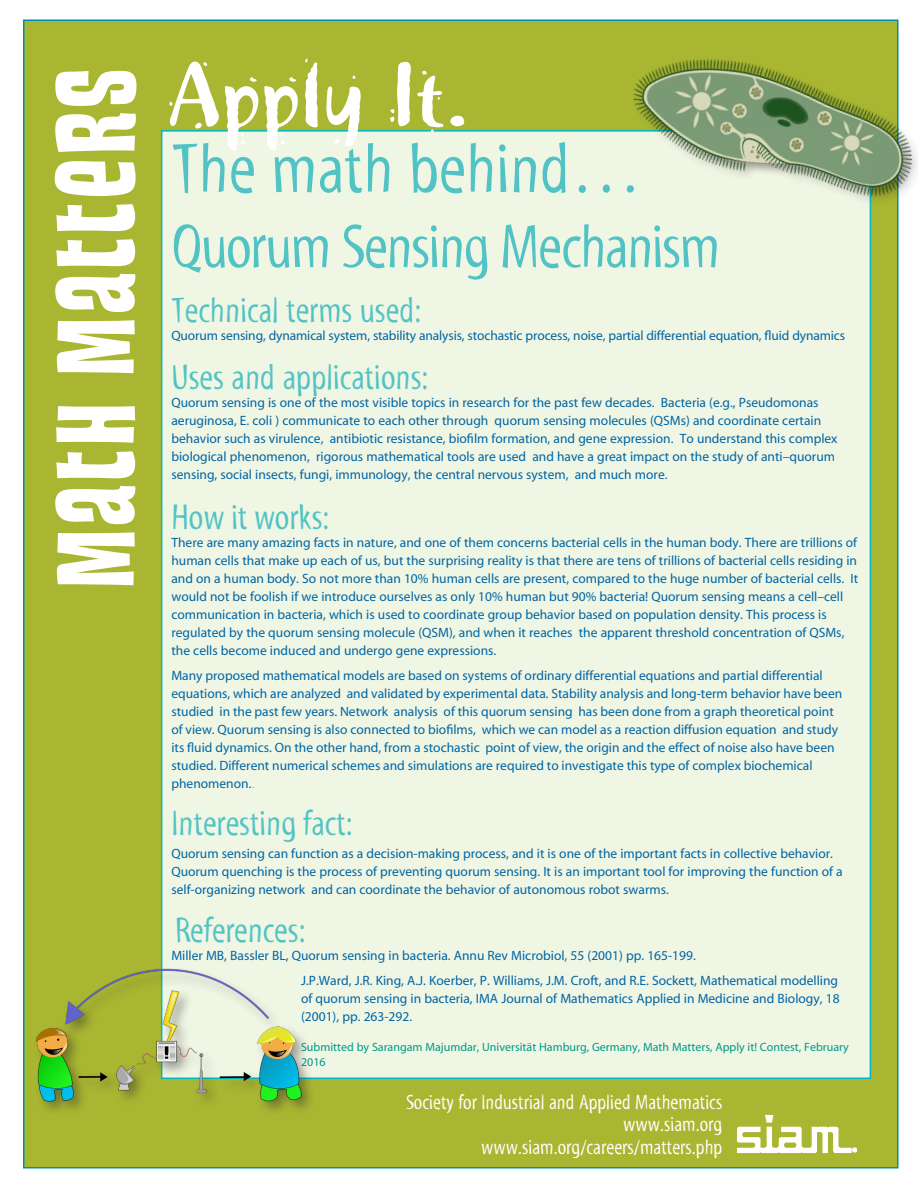
<style>
.page{position:relative;width:918px;height:1188px;background:#fff}
.page>*{position:absolute;margin:0;border:0;box-sizing:border-box;transform-origin:0 0}
.t1{font:108px "House Movements PI Custom";letter-spacing:.05em;color:#fff}
.t2{font:90px "Khaki Std 2";color:#fff}
.t3{font:72px "Myriad Tilt";color:#52c3c4}
.t4{font:63px "Myriad Tilt";letter-spacing:-.025em;color:#52c3c4}
.t5{font:36px "Myriad Tilt";color:#52c3c4}
.t6{font:21px/22.5px "Myriad Tilt";color:#fff;text-align:right}
.t7{font:13.5px/18px "Myriad";color:#0065a4}
.t8{font:12px/15px "Myriad";color:#098}
.s1{font-family:"Frugal Sans Light DTC";color:#7498ce}
</style>
<div class="page">
<div style="left:24px;top:20px;width:874px;height:1148px;background:#a9b632"></div>
<div style="left:162px;top:131px;width:708px;height:947px;background:#f0f6e4"></div>
<div style="left:32px;top:966px;width:284px;height:151px;background:#231f20;opacity:.42"></div>
<img style="left:32px;top:968px;width:269px;height:136px">
<svg style="left:737px;top:1115px;width:120px;height:38px"></svg>
<img style="left:614px;top:19px;width:304px;height:221px">
<h1 class="t1" style="left:33px;top:587px;width:519px;rotate:-90deg">Math Matters</h1>
<h2 class="t2" style="left:167px;top:42px;width:304px">Apply It.</h2>
<h3 class="t3" style="left:172px;top:129px;width:472px">The math behind…</h3>
<h3 class="t4" style="left:172px;top:212px;width:550px">Quorum Sensing Mechanism</h3>
<h3 class="t5" style="left:171px;top:290px;width:251px">Technical terms used:</h3>
<p class="t7" style="left:171px;top:327px;width:675px">Quorum sensing, dynamical system, stability analysis, stochastic process, noise, partial differential equation, fluid dynamics</p>
<h3 class="t5" style="left:171px;top:358px;width:258px">Uses and applications:</h3>
<p class="t7" style="left:171px;top:395px;width:668px">Quorum sensing is one of the most visible topics in research for the past few decades. Bacteria (e.g., Pseudomonas aeruginosa, E. coli ) communicate to each other through quorum sensing molecules (QSMs) and coordinate certain behavior such as virulence, antibiotic resistance, biofilm formation, and gene expression. To understand this complex biological phenomenon, rigorous mathematical tools are used and have a great impact on the study of anti–quorum sensing, social insects, fungi, immunology, the central nervous system, and much more.</p>
<h3 class="t5" style="left:171px;top:498px;width:159px">How it works:</h3>
<p class="t7" style="left:171px;top:534px;width:688px">There are many amazing facts in nature, and one of them concerns bacterial cells in the human body. There are trillions of human cells that make up each of us, but the surprising reality is that there are tens of trillions of bacterial cells residing in and on a human body. So not more than 10% human cells are present, compared to the huge number of bacterial cells. It would not be foolish if we introduce ourselves as only 10% human but 90% bacteria! Quorum sensing means a cell–cell communication in bacteria, which is used to coordinate group behavior based on population density. This process is regulated by the quorum sensing molecule (QSM), and when it reaches the apparent threshold concentration of QSMs, the cells become induced and undergo gene expressions.</p>
<p class="t7" style="left:171px;top:667px;width:672px">Many proposed mathematical models are based on systems of ordinary differential equations and partial differential equations, which are analyzed and validated by experimental data. Stability analysis and long-term behavior have been studied in the past few years. Network analysis of this quorum sensing has been done from a graph theoretical point of view. Quorum sensing is also connected to biofilms, which we can model as a reaction diffusion equation and study its fluid dynamics. On the other hand, from a stochastic point of view, the origin and the effect of noise also have been studied. Different numerical schemes and simulations are required to investigate this type of complex biochemical phenomenon.<span class="s1">.</span></p>
<h3 class="t5" style="left:171px;top:804px;width:183px">Interesting fact:</h3>
<p class="t7" style="left:171px;top:845px;width:673px">Quorum sensing can function as a decision-making process, and it is one of the important facts in collective behavior.<br>Quorum quenching is the process of preventing quorum sensing. It is an important tool for improving the function of a self-organizing network and can coordinate the behavior of autonomous robot swarms.</p>
<h3 class="t5" style="left:175px;top:911px;width:132px">References:</h3>
<p class="t7" style="left:301px;top:944px;width:539px;line-height:24.5px;text-indent:-130px">Miller MB, Bassler BL, Quorum sensing in bacteria. Annu Rev Microbiol, 55 (2001) pp. 165-199.<br>J.P.Ward, J.R. King, A.J. Koerber, P. Williams, J.M. Croft, and R.E. Sockett, Mathematical modelling</p>
<p class="t7" style="left:301px;top:990px;width:540px">of quorum sensing in bacteria, IMA Journal of Mathematics Applied in Medicine and Biology, 18 (2001), pp. 263-292.</p>
<p class="t8" style="left:301px;top:1040px;width:549px">Submitted by Sarangam Majumdar, Universität Hamburg, Germany, Math Matters, Apply it! Contest, February<br>2016</p>
<h3 class="t6" style="left:406px;top:1091px;width:318px">Society for Industrial and Applied Mathematics www.siam.org www.siam.org/careers/matters.php</h3>
</div>
